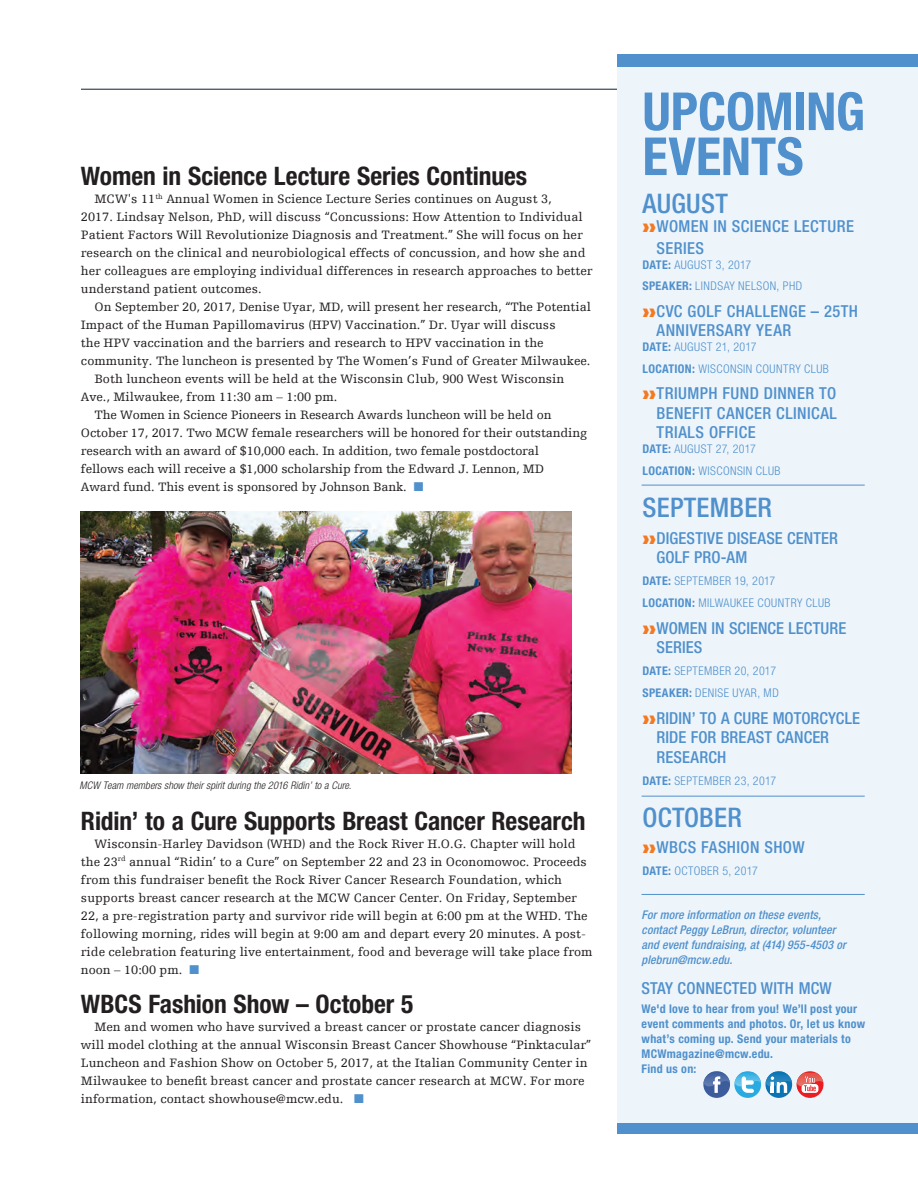
<style>
.page{position:relative;width:918px;height:1188px;background:#fff}
.page>*{position:absolute;margin:0;border:0;box-sizing:border-box;transform-origin:0 0}
.t1{font:700 condensed 52.5px/45px "Helvetica Neue LT Std";letter-spacing:-.005em;color:#5090cc}
.t2{font:500 condensed 27px "Helvetica Neue LT Std";letter-spacing:.01em;color:#5090cc}
.t3{font:700 condensed 25.5px "Helvetica Neue LT Std";color:#231f20}
.t4{font:500 condensed 16.5px/19.5px "Helvetica Neue LT Std";letter-spacing:.02em;color:#5090cc}
.t5{font:12.75px/18px "Egyptienne F";color:#231f20}
.t6{font:300 condensed 12px/21.8px "Helvetica Neue LT Std";letter-spacing:.035em;color:#5090cc}
.t7{font:700 condensed 12px/15px "Helvetica Neue LT Std";letter-spacing:.025em;color:#5090cc}
.t8{font:italic 500 condensed 12px/15px "Helvetica Neue LT Std";letter-spacing:.01em;color:#5090cc}
.t9{font:italic 300 condensed 10.5px "Helvetica Neue LT Std";letter-spacing:.01em;color:#231f20}
.s1{color:#5090cc}
.s2{font-family:"Rockwell";font-weight:800;font-stretch:normal;font-size:18px;color:#f47921}
.s3{font-weight:700}
</style>
<div class="page">
<hr style="left:81px;top:89px;width:783px;height:1px;background:#0b213b">
<div style="left:617px;top:60px;width:301px;height:1063px;background:#edf5fb"></div>
<div style="left:617px;top:1123px;width:301px;height:11px;background:#5090cc"></div>
<div style="left:617px;top:54px;width:301px;height:13px;background:#5090cc"></div>
<svg style="left:734px;top:1071px;width:27px;height:27px"></svg>
<img style="left:735px;top:1072px;width:7px;height:14px">
<svg style="left:742px;top:1072px;width:19px;height:21px"></svg>
<div style="left:703px;top:1071px;width:27px;height:27px;background:#3c5c9c;border-radius:50%"></div>
<svg style="left:714px;top:1086px;width:4px;height:7px"></svg>
<img style="left:704px;top:1072px;width:26px;height:14px">
<svg style="left:797px;top:1071px;width:26px;height:27px"></svg>
<svg style="left:802px;top:1081px;width:22px;height:12px"></svg>
<img style="left:797px;top:1073px;width:26px;height:13px">
<svg style="left:765px;top:1071px;width:27px;height:27px"></svg>
<svg style="left:770px;top:1083px;width:23px;height:10px"></svg>
<img style="left:766px;top:1072px;width:26px;height:14px">
<hr style="left:642px;top:485px;width:223px;height:1px;background:#5090cc">
<hr style="left:642px;top:796px;width:223px;height:1px;background:#5090cc">
<hr style="left:642px;top:894px;width:223px;height:1px;background:#5090cc">
<img style="left:81px;top:512px;width:491px;height:261px">
<h3 class="t3" style="left:81px;top:160px;width:448px">Women in Science Lecture Series Continues</h3>
<p class="t5" style="left:81px;top:191px;width:513px;text-indent:14px">MCW's 11<sup>th</sup> Annual Women in Science Lecture Series continues on August 3,<br>2017. Lindsay Nelson, PhD, will discuss “Concussions: How Attention to Individual Patient Factors Will Revolutionize Diagnosis and Treatment.” She will focus on her research on the clinical and neurobiological effects of concussion, and how she and her colleagues are employing individual differences in research approaches to better understand patient outcomes.</p>
<p class="t5" style="left:94px;top:299px;width:498px">On September 20, 2017, Denise Uyar, MD, will present her research, “The Potential</p>
<p class="t5" style="left:81px;top:317px;width:476px">Impact of the Human Papillomavirus (HPV) Vaccination.” Dr. Uyar will discuss</p>
<p class="t5" style="left:81px;top:335px;width:464px">the HPV vaccination and the barriers and research to HPV vaccination in the</p>
<p class="t5" style="left:81px;top:353px;width:511px">community. The luncheon is presented by The Women’s Fund of Greater Milwaukee.</p>
<p class="t5" style="left:94px;top:371px;width:471px">Both luncheon events will be held at the Wisconsin Club, 900 West Wisconsin</p>
<p class="t5" style="left:81px;top:389px;width:258px">Ave., Milwaukee, from 11:30 am – 1:00 pm.</p>
<p class="t5" style="left:94px;top:407px;width:459px">The Women in Science Pioneers in Research Awards luncheon will be held on</p>
<p class="t5" style="left:81px;top:425px;width:508px">October 17, 2017. Two MCW female researchers will be honored for their outstanding</p>
<p class="t5" style="left:81px;top:443px;width:460px">research with an award of $10,000 each. In addition, two female postdoctoral</p>
<p class="t5" style="left:81px;top:461px;width:465px">fellows each will receive a $1,000 scholarship from the Edward J. Lennon, MD</p>
<p class="t5" style="left:81px;top:479px;width:344px">Award fund. This event is sponsored by Johnson Bank. <span class="s1">■</span></p>
<p class="t9" style="left:79px;top:780px;width:273px">MCW Team members show their spirit during the 2016 Ridin’ to a Cure.</p>
<h3 class="t3" style="left:81px;top:805px;width:506px">Ridin’ to a Cure Supports Breast Cancer Research</h3>
<p class="t5" style="left:81px;top:835px;width:513px;text-indent:14px">Wisconsin-Harley Davidson (WHD) and the Rock River H.O.G. Chapter will hold the 23<sup>rd</sup> annual “Ridin’ to a Cure” on September 22 and 23 in Oconomowoc. Proceeds from this fundraiser benefit the Rock River Cancer Research Foundation, which supports breast cancer research at the MCW Cancer Center. On Friday, September 22, a pre-registration party and survivor ride will begin at 6:00 pm at the WHD. The following morning, rides will begin at 9:00 am and depart every 20 minutes. A post&shy;ride celebration featuring live entertainment, food and beverage will take place from noon – 10:00 pm. <span class="s1">■</span></p>
<h3 class="t3" style="left:81px;top:988px;width:334px">WBCS Fashion Show – October 5</h3>
<p class="t5" style="left:81px;top:1018px;width:512px;text-indent:14px">Men and women who have survived a breast cancer or prostate cancer diagnosis will model clothing at the annual Wisconsin Breast Cancer Showhouse “Pinktacular” Luncheon and Fashion Show on October 5, 2017, at the Italian Community Center in Milwaukee to benefit breast cancer and prostate cancer research at MCW. For more information, contact showhouse@mcw.edu. <span class="s1">■</span></p>
<h1 class="t1" style="left:643px;top:88px;width:224px">UPCOMING<br>EVENTS</h1>
<h2 class="t2" style="left:643px;top:187px;width:87px">AUGUST</h2>
<p class="t4" style="left:657px;top:215px;width:199px;line-height:21.6px;text-indent:-14px"><span class="s2">»</span>WOMEN IN SCIENCE LECTURE<br>SERIES</p>
<p class="t6" style="left:643px;top:253px;width:161px"><span class="s3">DATE:</span> AUGUST 3, 2017<br><span class="s3">SPEAKER:</span> LINDSAY NELSON, PHD</p>
<p class="t4" style="left:657px;top:301px;width:203px;text-indent:-14px"><span class="s2">»</span>CVC GOLF CHALLENGE – 25TH<br>ANNIVERSARY YEAR</p>
<p class="t6" style="left:643px;top:336px;width:188px"><span class="s3">DATE:</span> AUGUST 21, 2017<br><span class="s3">LOCATION:</span> WISCONSIN COUNTRY CLUB</p>
<p class="t4" style="left:657px;top:383px;width:182px;text-align:justify;text-indent:-14px"><span class="s2">»</span>TRIUMPH FUND DINNER TO BENEFIT CANCER CLINICAL TRIALS OFFICE</p>
<p class="t6" style="left:643px;top:438px;width:140px"><span class="s3">DATE:</span> AUGUST 27, 2017<br><span class="s3">LOCATION:</span> WISCONSIN CLUB</p>
<h2 class="t2" style="left:643px;top:491px;width:131px">SEPTEMBER</h2>
<p class="t4" style="left:657px;top:528px;width:183px;text-indent:-14px"><span class="s2">»</span>DIGESTIVE DISEASE CENTER<br>GOLF PRO-AM</p>
<p class="t6" style="left:643px;top:570px;width:190px"><span class="s3">DATE:</span> SEPTEMBER 19, 2017<br><span class="s3">LOCATION:</span> MILWAUKEE COUNTRY CLUB</p>
<p class="t4" style="left:657px;top:618px;width:191px;text-indent:-14px"><span class="s2">»</span>WOMEN IN SCIENCE LECTURE<br>SERIES</p>
<p class="t6" style="left:643px;top:660px;width:138px"><span class="s3">DATE:</span> SEPTEMBER 20, 2017<br><span class="s3">SPEAKER:</span> DENISE UYAR, MD</p>
<p class="t4" style="left:657px;top:708px;width:205px;text-indent:-14px"><span class="s2">»</span>RIDIN’ TO A CURE MOTORCYCLE<br>RIDE FOR BREAST CANCER<br>RESEARCH</p>
<p class="t6" style="left:643px;top:769px;width:135px"><span class="s3">DATE:</span> SEPTEMBER 23, 2017</p>
<h2 class="t2" style="left:643px;top:801px;width:101px">OCTOBER</h2>
<p class="t4" style="left:643px;top:837px;width:164px"><span class="s2">»</span>WBCS FASHION SHOW</p>
<p class="t6" style="left:643px;top:859px;width:117px"><span class="s3">DATE:</span> OCTOBER 5, 2017</p>
<p class="t8" style="left:642px;top:908px;width:206px">For more information on these events, contact Peggy LeBrun, director, volunteer and event fundraising, at (414) 955-4503 or plebrun@mcw.edu.</p>
<p class="t4" style="left:642px;top:978px;width:192px">STAY CONNECTED WITH MCW</p>
<p class="t7" style="left:642px;top:1002px;width:225px">We'd love to hear from you! We’ll post your event comments and photos. Or, let us know what’s coming up. Send your materials to<br>MCWmagazine@mcw.edu.<br>Find us on:</p>
</div>
